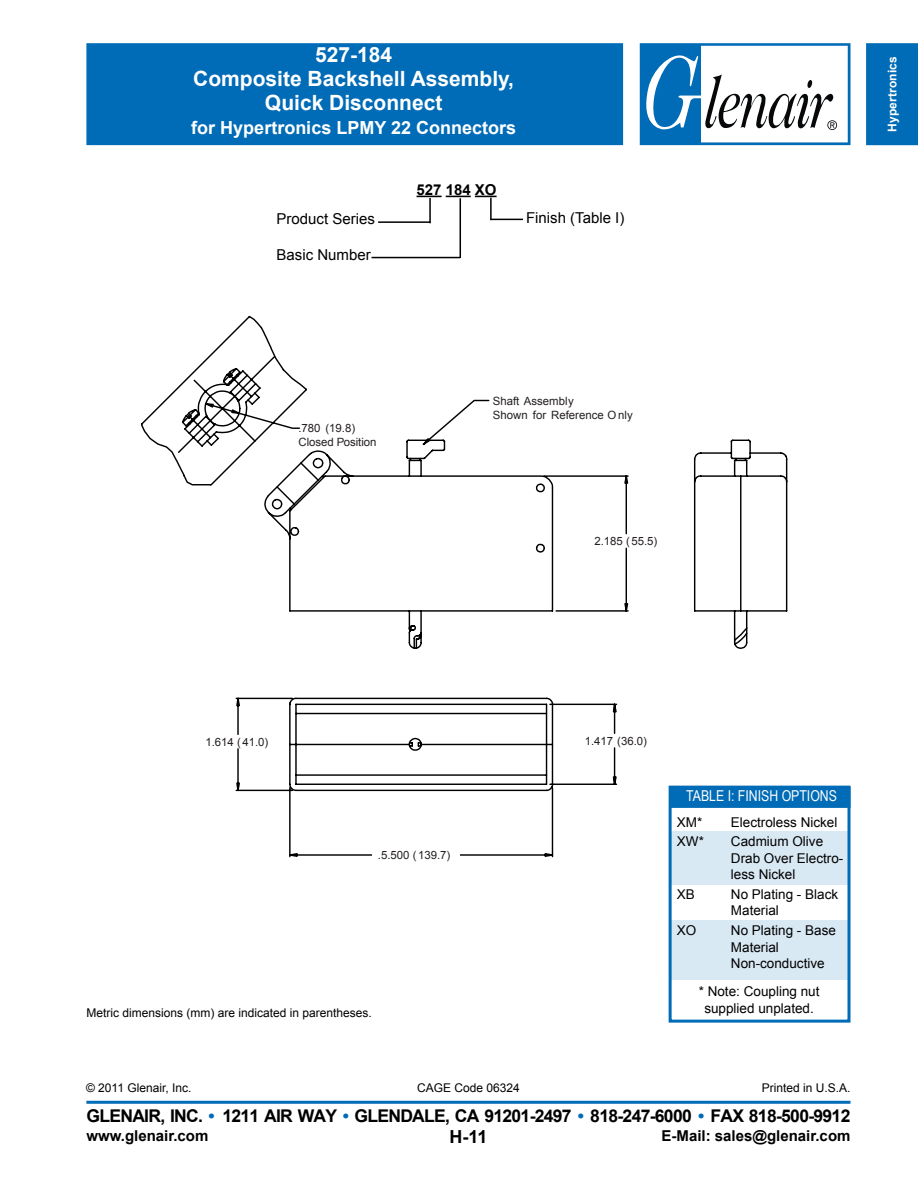
<style>
.page{position:relative;width:918px;height:1188px;background:#fff}
.page>*{position:absolute;margin:0;border:0;box-sizing:border-box;transform-origin:0 0}
.t1{font:700 21px/24px "Arial";color:#fff;text-align:center}
.t2{font:700 18px "Arial";color:#fff}
.t3{font:700 18px "Arial";color:#000}
.t4{font:700 17.55px "Arial";letter-spacing:-.04em;color:#000}
.t5{font:700 15px "Arial";color:#000}
.t6{font:15px "Arial";color:#000}
.t7{font:15px "Arial Narrow";color:#fff}
.t8{font:13.5px/16.5px "Arial";color:#000}
.t9{font:12px "Arial";color:#000}
.t10{font:700 12px "Arial";color:#fff}
.t11{font:11.4px/13.6px "Arial";color:#241f21}
.s1{color:#006bb6}
</style>
<div class="page">
<div style="left:86px;top:43px;width:537px;height:102px;background:#006bb6;border:2px solid #006bb6"></div>
<div style="left:866px;top:43px;width:52px;height:102px;background:#006bb6"></div>
<hr style="left:86px;top:1101px;width:764px;height:3px;background:#006bb6">
<svg style="left:640px;top:43px;width:210px;height:102px"></svg>
<svg style="left:417px;top:196px;width:80px;height:1px"></svg>
<hr style="left:372px;top:257px;width:88px;height:1px;background:#000">
<hr style="left:460px;top:198px;width:1px;height:60px;background:#000">
<hr style="left:378px;top:221px;width:53px;height:2px;background:#000">
<hr style="left:429px;top:198px;width:2px;height:25px;background:#000">
<hr style="left:490px;top:219px;width:33px;height:1px;background:#000">
<hr style="left:490px;top:198px;width:2px;height:22px;background:#000">
<div style="left:669px;top:920px;width:179px;height:59px;background:#d9e9f4"></div>
<div style="left:669px;top:832px;width:181px;height:53px;background:#d9e9f4"></div>
<div style="left:671px;top:788px;width:178px;height:18px;background:#006bb6"></div>
<div style="left:670px;top:787px;width:180px;height:21px;border:3px solid #006bb6"></div>
<div style="left:669px;top:786px;width:181px;height:237px;border:3px solid #006bb6"></div>
<svg style="left:141px;top:315px;width:647px;height:543px"></svg>
<svg style="left:181px;top:402px;width:60px;height:24px"></svg>
<div style="left:372px;top:852px;width:87px;height:9px;background:#fff"></div>
<h1 class="t1" style="left:193px;top:44px;width:322px">527-184<br>Composite Backshell Assembly,<br>Quick Disconnect</h1>
<h2 class="t2" style="left:191px;top:116px;width:326px">for Hypertronics LPMY 22 Connectors</h2>
<p class="t6" style="left:277px;top:209px;width:100px">Product Series</p>
<p class="t6" style="left:277px;top:245px;width:96px">Basic Number</p>
<p class="t5" style="left:417px;top:180px;width:80px">527 184 XO</p>
<p class="t6" style="left:526px;top:208px;width:100px">Finish (Table I)</p>
<p class="t11" style="left:298px;top:421px;width:79px">.780 (19.8)<br>Closed Position</p>
<p class="t11" style="left:493px;top:394px;width:141px">Shaft Assembly<br>Shown for Reference Only</p>
<p class="t11" style="left:594px;top:534px;width:65px">2.185 (55.5)</p>
<p class="t10" style="left:884px;top:132px;width:76px;rotate:-90deg">Hypertronics</p>
<p class="t11" style="left:205px;top:736px;width:65px">1.614 (41.0)</p>
<p class="t11" style="left:585px;top:734px;width:64px">1.417 (36.0)</p>
<p class="t11" style="left:378px;top:848px;width:74px">.5.500 (139.7)</p>
<p class="t9" style="left:86px;top:1005px;width:287px">Metric dimensions (mm) are indicated in parentheses.</p>
<p class="t7" style="left:686px;top:785px;width:152px">TABLE I: FINISH OPTIONS</p>
<p class="t8" style="left:677px;top:814px;width:27px">XM*</p>
<p class="t8" style="left:731px;top:814px;width:108px">Electroless Nickel</p>
<p class="t8" style="left:677px;top:833px;width:28px">XW*</p>
<p class="t8" style="left:731px;top:833px;width:114px">Cadmium Olive<br>Drab Over Electro&shy;less Nickel</p>
<p class="t8" style="left:677px;top:886px;width:20px">XB</p>
<p class="t8" style="left:731px;top:886px;width:109px">No Plating - Black<br>Material</p>
<p class="t8" style="left:677px;top:922px;width:21px">XO</p>
<p class="t8" style="left:731px;top:922px;width:107px">No Plating - Base<br>Material<br>Non-conductive</p>
<p class="t8" style="left:699px;top:983px;width:122px;text-align:center">* Note: Coupling nut supplied unplated.</p>
<p class="t9" style="left:86px;top:1080px;width:107px">© 2011 Glenair, Inc.</p>
<p class="t9" style="left:762px;top:1080px;width:90px">Printed in U.S.A.</p>
<h2 class="t3" style="left:449px;top:1125px;width:40px">H-11</h2>
<p class="t9" style="left:417px;top:1080px;width:104px">CAGE Code 06324</p>
<p class="t4" style="left:86px;top:1104px;width:766px">GLENAIR, INC. <span class="s1">•</span> 1211 AIR WAY <span class="s1">•</span> GLENDALE, CA 91201-2497 <span class="s1">•</span> 818-247-6000 <span class="s1">•</span> FAX 818-500-9912</p>
<p class="t5" style="left:86px;top:1126px;width:123px">www.glenair.com</p>
<p class="t5" style="left:662px;top:1126px;width:190px">E-Mail: sales@glenair.com</p>
</div>
